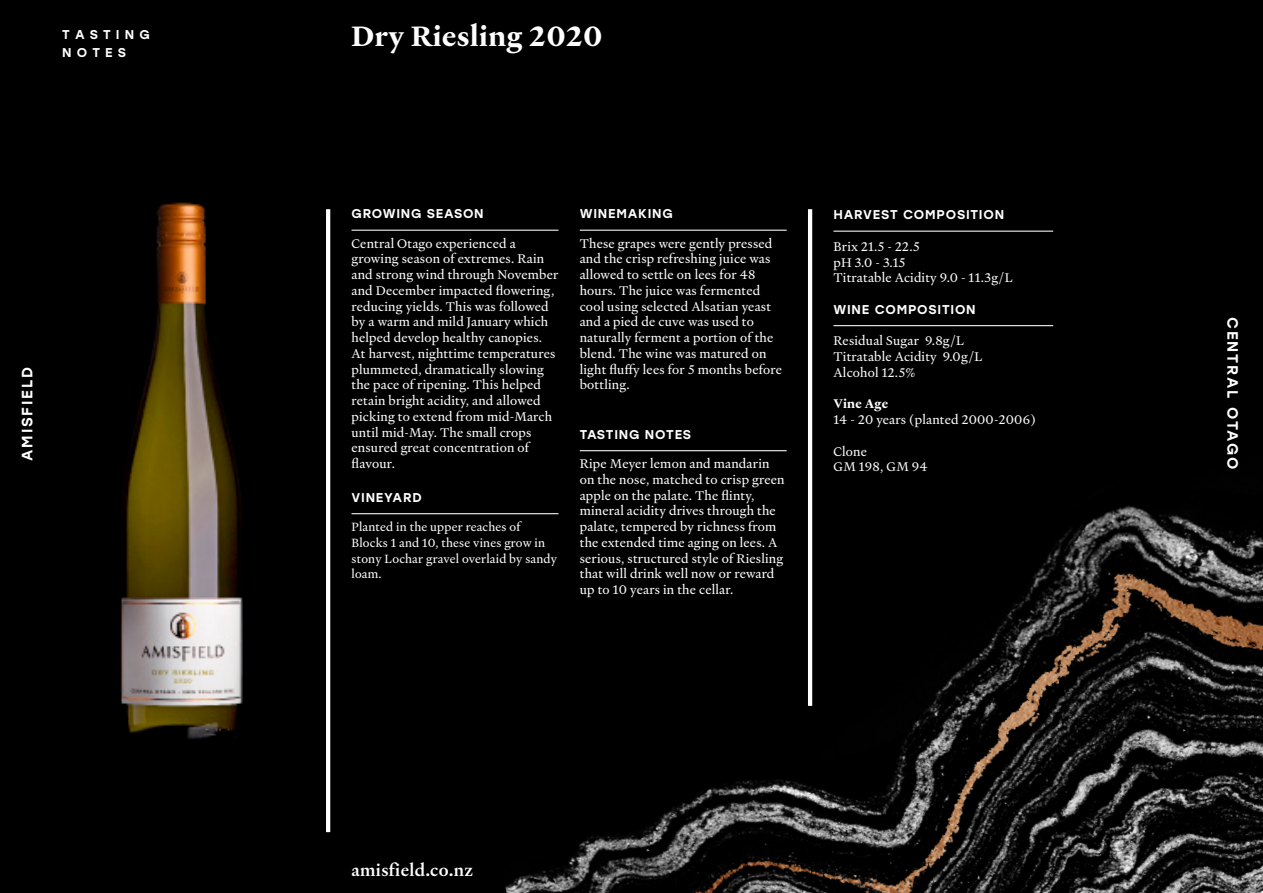
<style>
.page{position:relative;width:1263px;height:893px;background:#000}
.page>*{position:absolute;margin:0;border:0;box-sizing:border-box;transform-origin:0 0}
.t1{font:700 30px "Heldane Text";letter-spacing:.02em;color:#fff}
.t2{font:500 18px "Heldane Text";letter-spacing:.02em;color:#fff}
.t3{font:500 15px "Stolzl";letter-spacing:.12em;color:#fff}
.t4{font:13.5px/15.8px "Heldane Text";letter-spacing:.015em;color:#fff}
.t5{font:700 13.5px "Heldane Text";letter-spacing:.015em;color:#fff}
.t6{font:12.75px/15.8px "Heldane Text";letter-spacing:.015em;color:#fff}
.t7{font:500 12.75px/18px "Stolzl";letter-spacing:.06em;color:#fff}
</style>
<div class="page">
<img style="left:407px;top:251px;width:856px;height:642px">
<hr style="left:833px;top:231px;width:220px;height:1px;background:#fff">
<hr style="left:833px;top:325px;width:220px;height:1px;background:#fff">
<hr style="left:351px;top:230px;width:207px;height:1px;background:#fff">
<hr style="left:351px;top:513px;width:207px;height:1px;background:#fff">
<hr style="left:580px;top:230px;width:207px;height:1px;background:#fff">
<hr style="left:580px;top:450px;width:207px;height:1px;background:#fff">
<hr style="left:808px;top:209px;width:4px;height:497px;background:#fff">
<hr style="left:326px;top:209px;width:4px;height:623px;background:#fff">
<img style="left:120px;top:202px;width:123px;height:537px">
<p class="t7" style="left:62px;top:25px;width:89px">T A S T I N G<br>N O T E S</p>
<p class="t3" style="left:17px;top:461px;width:95px;rotate:-90deg">AMISFIELD</p>
<p class="t1" style="left:351px;top:17px;width:253px">Dry Riesling 2020</p>
<p class="t7" style="left:351px;top:204px;width:134px">GROWING SEASON</p>
<p class="t4" style="left:351px;top:235px;width:208px">Central Otago experienced a growing season of extremes. Rain and strong wind through November and December impacted flowering, reducing yields. This was followed by a warm and mild January which helped develop healthy canopies.<br>At harvest, nighttime temperatures plummeted, dramatically slowing the pace of ripening. This helped retain bright acidity, and allowed picking to extend from mid-March until mid-May. The small crops ensured great concentration of flavour.</p>
<p class="t7" style="left:351px;top:488px;width:72px">VINEYARD</p>
<p class="t6" style="left:351px;top:519px;width:207px">Planted in the upper reaches of<br>Blocks 1 and 10, these vines grow in stony Lochar gravel overlaid by sandy loam.</p>
<p class="t7" style="left:580px;top:204px;width:95px">WINEMAKING</p>
<p class="t4" style="left:580px;top:235px;width:204px">These grapes were gently pressed and the crisp refreshing juice was allowed to settle on lees for 48 hours. The juice was fermented cool using selected Alsatian yeast and a pied de cuve was used to naturally ferment a portion of the blend. The wine was matured on light fluffy lees for 5 months before bottling.</p>
<p class="t7" style="left:580px;top:425px;width:113px">TASTING NOTES</p>
<p class="t4" style="left:580px;top:455px;width:206px">Ripe Meyer lemon and mandarin on the nose, matched to crisp green apple on the palate. The flinty, mineral acidity drives through the palate, tempered by richness from the extended time aging on lees. A serious, structured style of Riesling that will drink well now or reward up to 10 years in the cellar.</p>
<p class="t7" style="left:833px;top:205px;width:172px">HARVEST COMPOSITION</p>
<p class="t4" style="left:833px;top:238px;width:88px">Brix 21.5 - 22.5</p>
<p class="t4" style="left:833px;top:254px;width:74px">pH 3.0 - 3.15</p>
<p class="t4" style="left:833px;top:270px;width:181px">Titratable Acidity 9.0 - 11.3g/L</p>
<p class="t7" style="left:833px;top:299px;width:144px">WINE COMPOSITION</p>
<p class="t4" style="left:833px;top:333px;width:132px">Residual Sugar 9.8g/L</p>
<p class="t4" style="left:833px;top:348px;width:150px">Titratable Acidity 9.0g/L</p>
<p class="t4" style="left:833px;top:364px;width:84px">Alcohol 12.5%</p>
<p class="t5" style="left:833px;top:395px;width:56px">Vine Age</p>
<p class="t4" style="left:833px;top:411px;width:204px">14 - 20 years (planted 2000-2006)</p>
<p class="t4" style="left:833px;top:443px;width:35px">Clone</p>
<p class="t4" style="left:833px;top:459px;width:96px">GM 198, GM 94</p>
<p class="t2" style="left:351px;top:858px;width:123px">amisfield.co.nz</p>
<p class="t3" style="left:1243px;top:317px;width:154px;rotate:90deg">CENTRAL OTAGO</p>
</div>
